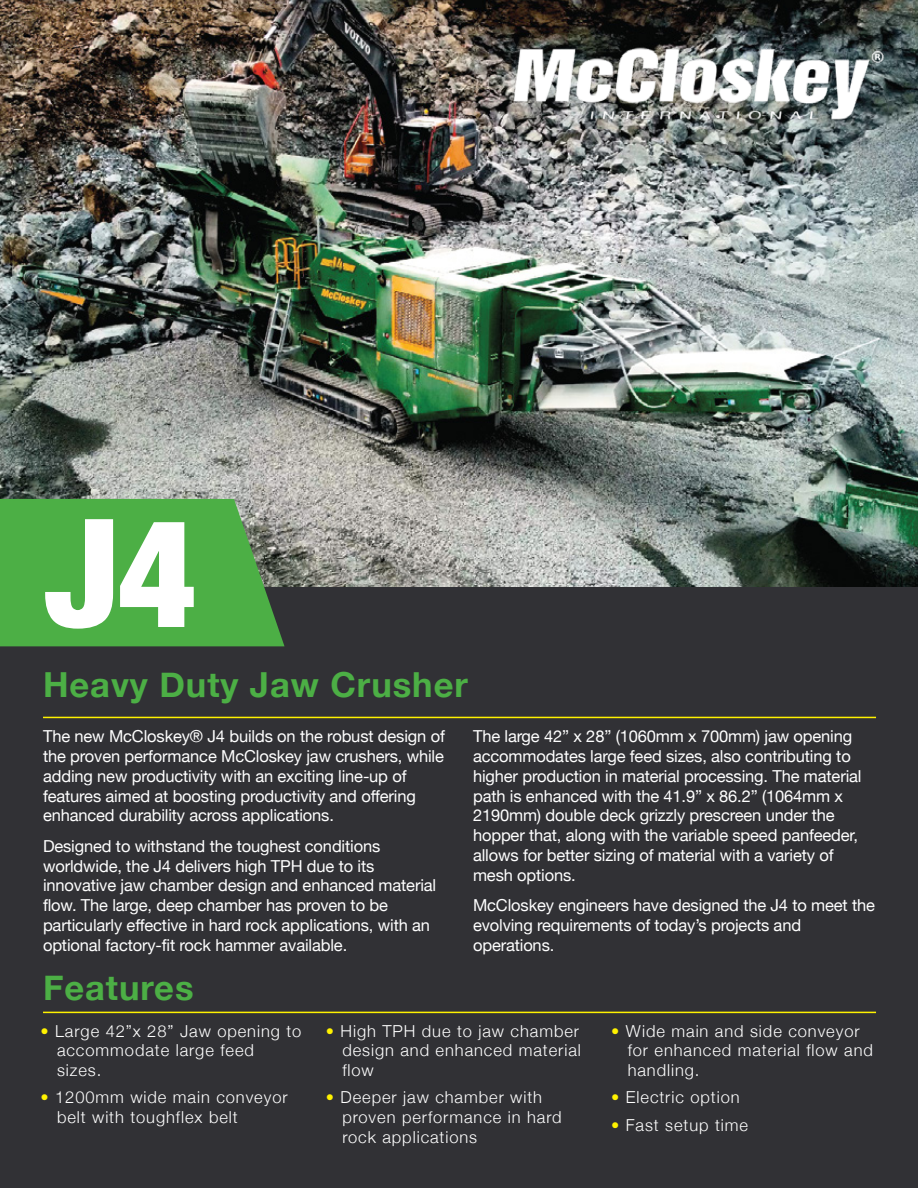
<style>
.page{position:relative;width:918px;height:1188px;background:#fff}
.page>*{position:absolute;margin:0;border:0;box-sizing:border-box;transform-origin:0 0}
.t1{font:900 condensed 151.05px "Helvetica Neue";color:#fff}
.t2{font:700 34.5px "Helvetica Neue";letter-spacing:.03em;color:#4caf45}
.t3{font:16.5px/19.8px "Helvetica Neue";letter-spacing:-.01em;color:#fff}
.t4{font:300 16.5px/19.8px "Helvetica Neue";letter-spacing:.055em;color:#fff}
.s1{color:#fff200}
</style>
<div class="page">
<img style="left:0;top:0;width:918px;height:587px">
<div style="left:0;top:587px;width:918px;height:601px;background:#313135"></div>
<svg style="left:0;top:499px;width:285px;height:147px;background:#4faa48"></svg>
<hr style="left:43px;top:717px;width:833px;height:1px;background:#fff200">
<hr style="left:43px;top:1012px;width:833px;height:1px;background:#fff200">
<img style="left:506px;top:47px;width:387px;height:75px">
<h1 class="t1" style="left:45px;top:480px;width:153px">J4</h1>
<h2 class="t2" style="left:43px;top:664px;width:426px">Heavy Duty Jaw Crusher</h2>
<p class="t3" style="left:43px;top:726px;width:403px">The new McCloskey® J4 builds on the robust design of the proven performance McCloskey jaw crushers, while adding new productivity with an exciting line-up of features aimed at boosting productivity and offering enhanced durability across applications.</p>
<p class="t3" style="left:43px;top:836px;width:395px">Designed to withstand the toughest conditions worldwide, the J4 delivers high TPH due to its innovative jaw chamber design and enhanced material flow. The large, deep chamber has proven to be particularly effective in hard rock applications, with an optional factory-fit rock hammer available.</p>
<h2 class="t2" style="left:43px;top:967px;width:152px">Features</h2>
<p class="t3" style="left:473px;top:726px;width:390px">The large 42” x 28” (1060mm x 700mm) jaw opening accommodates large feed sizes, also contributing to higher production in material processing. The material path is enhanced with the 41.9” x 86.2” (1064mm x 2190mm) double deck grizzly prescreen under the hopper that, along with the variable speed panfeeder, allows for better sizing of material with a variety of mesh options.</p>
<p class="t3" style="left:473px;top:895px;width:403px">McCloskey engineers have designed the J4 to meet the evolving requirements of today’s projects and operations.</p>
<p class="t4" style="left:57px;top:1020px;width:246px;text-indent:-17px"><span class="s1">•</span> Large 42”x 28” Jaw opening to accommodate large feed sizes.</p>
<p class="t4" style="left:57px;top:1087px;width:232px;text-indent:-17px"><span class="s1">•</span> 1200mm wide main conveyor belt with toughflex belt</p>
<p class="t4" style="left:342px;top:1020px;width:240px;text-align:justify;text-indent:-16px"><span class="s1">•</span> High TPH due to jaw chamber design and enhanced material flow</p>
<p class="t4" style="left:342px;top:1087px;width:221px;text-indent:-16px"><span class="s1">•</span> Deeper jaw chamber with proven performance in hard rock applications</p>
<p class="t4" style="left:628px;top:1020px;width:247px;text-indent:-16px"><span class="s1">•</span> Wide main and side conveyor for enhanced material flow and handling.</p>
<p class="t4" style="left:611px;top:1087px;width:130px"><span class="s1">•</span> Electric option</p>
<p class="t4" style="left:611px;top:1115px;width:138px"><span class="s1">•</span> Fast setup time</p>
</div>
